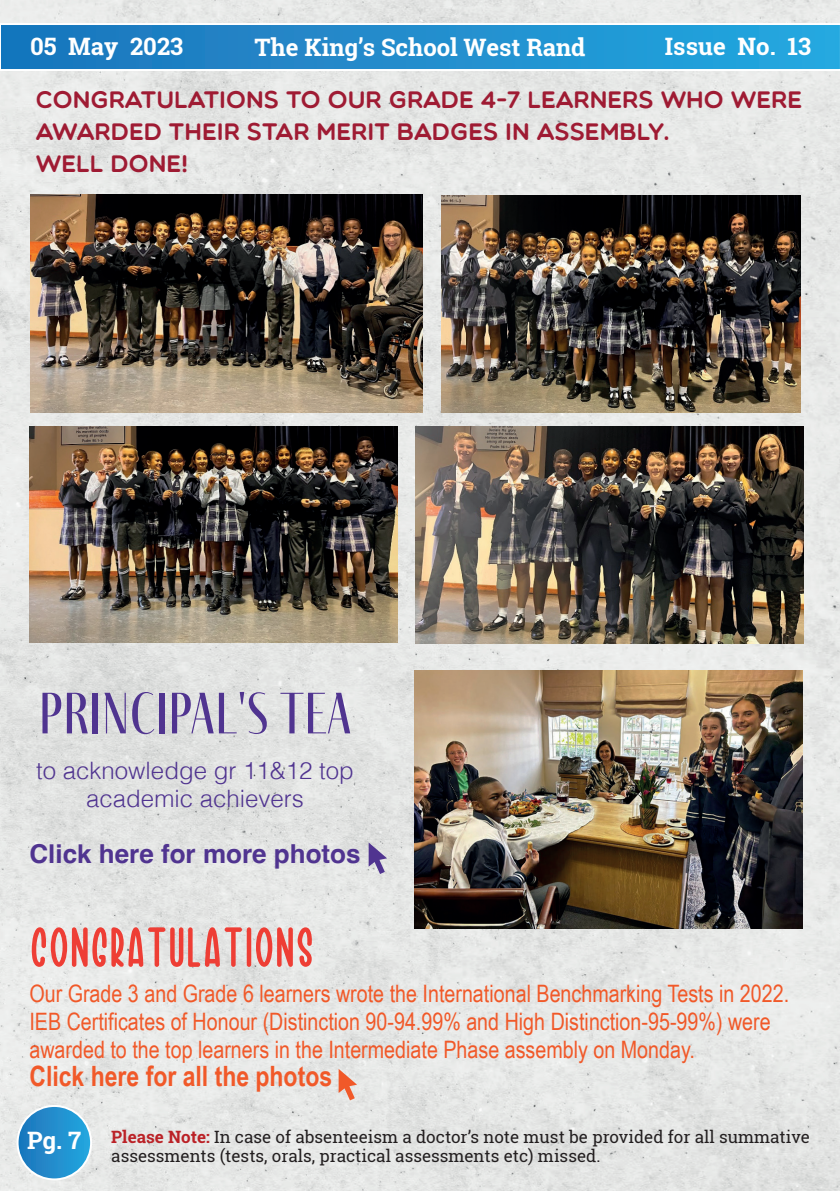
<style>
.page{position:relative;width:840px;height:1191px;background:#fff}
.page>*{position:absolute;margin:0;border:0;box-sizing:border-box;transform-origin:0 0}
.t1{font:77.6px "Rossabel Display";color:#ee3e35}
.t2{font:60px "Fino Sans";color:#503490}
.t3{font:700 28px "Arial Narrow";color:#f15929}
.t4{font:700 26px "Helvetica";color:#503490}
.t5{font:24px/28px "Arial Narrow";color:#f15929}
.t6{font:24px/32px "Multicolore";color:#9f1b33}
.t7{font:700 24px "Roboto Slab";color:#fff}
.t8{font:300 24px/28px "Helvetica";color:#503490;text-align:center}
.t9{font:17px/18.4px "Roboto Slab";color:#231f20}
.s1{font-weight:700;color:#bb2227}
</style>
<div class="page">
<img style="left:0;top:0;width:839px;height:1191px">
<svg style="left:0;top:23px;width:839px;height:48px;background:#3297d1"></svg>
<svg style="left:18px;top:1106px;width:73px;height:73px;background:#2790ce"></svg>
<div style="left:17px;top:1105px;width:75px;height:75px;border:2px solid #fff;border-radius:50%"></div>
<img style="left:30px;top:194px;width:392px;height:218px">
<img style="left:441px;top:196px;width:359px;height:216px">
<img style="left:29px;top:426px;width:368px;height:216px">
<img style="left:415px;top:426px;width:388px;height:217px">
<img style="left:414px;top:670px;width:388px;height:258px">
<svg style="left:338px;top:1068px;width:19px;height:32px"></svg>
<svg style="left:368px;top:842px;width:19px;height:32px"></svg>
<p class="t7" style="left:30px;top:30px;width:155px">05 May 2023</p>
<p class="t7" style="left:254px;top:31px;width:332px">The King’s School West Rand</p>
<p class="t7" style="left:664px;top:30px;width:148px">Issue No. 13</p>
<p class="t6" style="left:36px;top:83px;width:767px">CONGRATULATIONS TO OUR GRADE 4-7 LEARNERS WHO WERE<br>AWARDED THEIR STAR MERIT BADGES IN ASSEMBLY.<br>WELL DONE!</p>
<h2 class="t2" style="left:39px;top:679px;width:314px">PRINCIPAL'S TEA</h2>
<p class="t8" style="left:36px;top:755px;width:319px">to acknowledge gr 11&amp;12 top academic achievers</p>
<p class="t4" style="left:29px;top:838px;width:332px">Click here for more photos</p>
<h1 class="t1" style="left:29px;top:892px;width:286px">CONGRATULATIONS</h1>
<p class="t5" style="left:29px;top:978px;width:760px">Our Grade 3 and Grade 6 learners wrote the International Benchmarking Tests in 2022.<br>IEB Certificates of Honour (Distinction 90-94.99% and High Distinction-95-99%) were awarded to the top learners in the Intermediate Phase assembly on Monday.</p>
<p class="t3" style="left:29px;top:1054px;width:304px">Click here for all the photos</p>
<p class="t7" style="left:27px;top:1124px;width:56px">Pg. 7</p>
<p class="t9" style="left:111px;top:1127px;width:699px"><span class="s1">Please Note:</span> In case of absenteeism a doctor’s note must be provided for all summative assessments (tests, orals, practical assessments etc) missed.</p>
</div>
